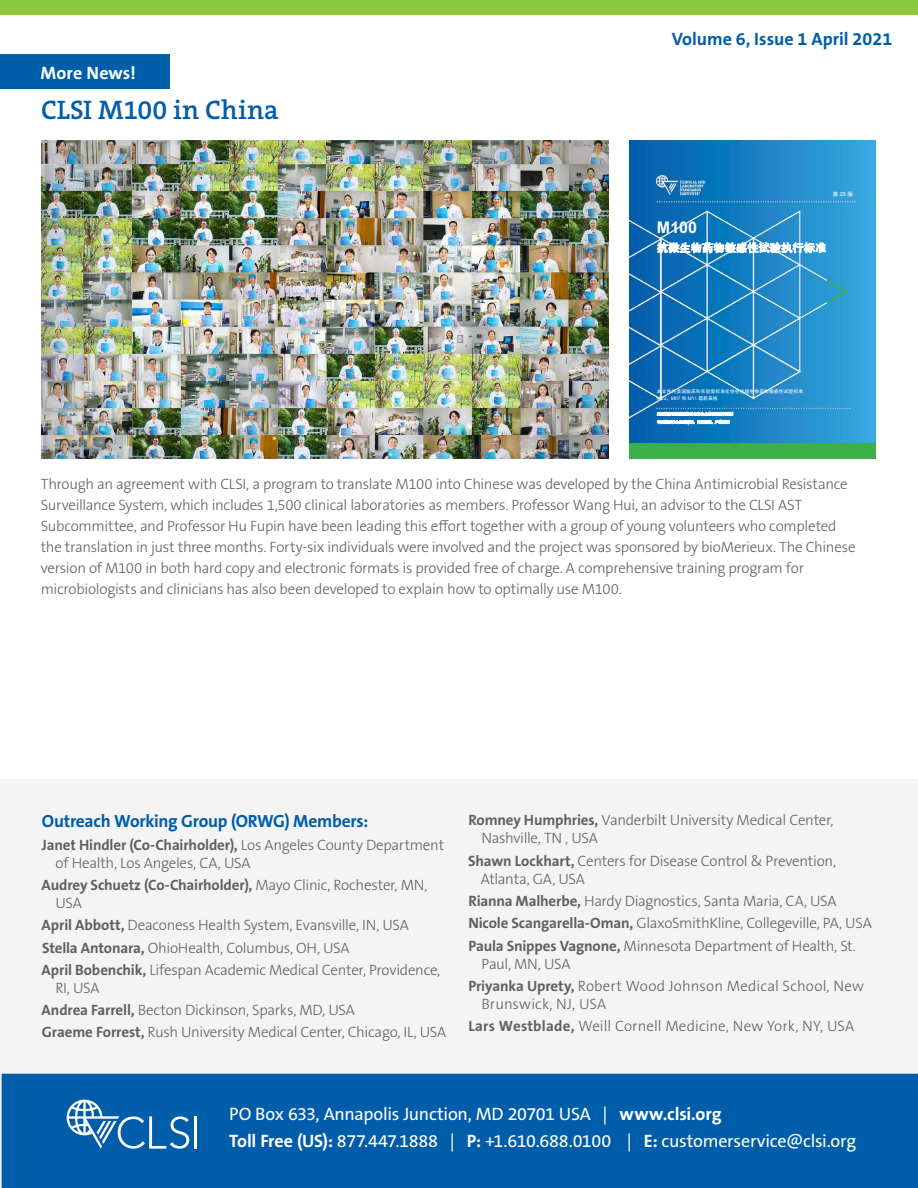
<style>
.page{position:relative;width:918px;height:1188px;background:#fff}
.page>*{position:absolute;margin:0;border:0;box-sizing:border-box;transform-origin:0 0}
.t1{font:600 27px "The Serif B W6";letter-spacing:.005em;color:#005daa}
.t2{font:18px/26.4px "The Sans B W5 Plain";letter-spacing:-.015em;color:#fff}
.t3{font:700 18px "The Sans B W7";color:#005daa}
.t4{font:700 18px "The Sans B W7";letter-spacing:.005em;color:#fff}
.t5{font:700 17.7px "The Sans B W7";letter-spacing:-.015em;color:#005daa}
.t6{font:700 16.05px "Arial";color:#fff}
.t7{font:300 15px/22.4px "The Sans B W3";letter-spacing:-.02em;color:#5f6062}
.t8{font:700 15px "The Sans B W7";letter-spacing:-.01em;color:#5f6062}
.t9{font:300 15px/22.4px "The Sans B W3";letter-spacing:.005em;color:#5f6062}
.t10{font:300 15px/22.4px "The Sans B W3";letter-spacing:.01em;color:#5f6062}
.t11{font:11.25px "FZHTJW GB1 0";letter-spacing:.005em;color:#fff}
.t12{font:5.7px "FZHTJW GB1 0";color:#fff}
.t13{font:4.8px "FZHTJW GB1 0";letter-spacing:.01em;color:#fff}
.t14{font:4.8px "Arial";color:#fff}
.t15{font:3.6px "FZHTJW GB1 0";color:#fff}
.s1{font-family:"Arial"}
.s2{font-family:"FZHTJW GB1 0"}
.s3{font-family:"The Sans B W3";font-weight:300}
.s4{font-family:"The Sans B W7";font-weight:700}
</style>
<div class="page">
<div style="left:0;top:0;width:918px;height:15px;background:#8dc63f"></div>
<div style="left:0;top:780px;width:918px;height:408px;background:#f4f4f4"></div>
<div style="left:2px;top:1074px;width:916px;height:114px;background:#005daa"></div>
<svg style="left:67px;top:1100px;width:122px;height:49px;background:#357fbb"></svg>
<hr style="left:194px;top:1116px;width:3px;height:33px;background:#fff">
<div style="left:0;top:55px;width:169px;height:34px;background:#005daa"></div>
<img style="left:41px;top:140px;width:568px;height:318px">
<img style="left:630px;top:140px;width:246px;height:318px">
<p class="t4" style="left:40px;top:61px;width:97px">More News!</p>
<h1 class="t1" style="left:41px;top:92px;width:239px">CLSI M100 in China</h1>
<p class="t3" style="left:672px;top:27px;width:222px">Volume 6, Issue 1 April 2021</p>
<p class="t12" style="left:833px;top:190px;width:22px">第<span class="s1">29</span>版</p>
<p class="t6" style="left:657px;top:217px;width:42px">M100</p>
<p class="t11" style="left:657px;top:242px;width:171px">抗微生物药物敏感性试验执行标准</p>
<p class="t13" style="left:657px;top:388px;width:148px">本文件为美国临床和实验室标准化协会抗微生物药物敏感性试验标准</p>
<p class="t14" style="left:657px;top:395px;width:64px">M02<span class="s2">、</span>M07 <span class="s2">和</span> M11 <span class="s2">最新表格</span>.</p>
<p class="t15" style="left:657px;top:420px;width:74px">中国药师协会组织编译，内部资料，严禁复制</p>
<p class="t15" style="left:657px;top:412px;width:78px">美国临床和实验室标准化协会全球适用资料增刊</p>
<p class="t7" style="left:41px;top:474px;width:816px;line-height:21px">Through an agreement with CLSI, a program to translate M100 into Chinese was developed by the China Antimicrobial Resistance Surveillance System, which includes 1,500 clinical laboratories as members. Professor Wang Hui, an advisor to the CLSI AST Subcommittee, and Professor Hu Fupin have been leading this effort together with a group of young volunteers who completed the translation in just three months. Forty-six individuals were involved and the project was sponsored by bioMerieux. The Chinese version of M100 in both hard copy and electronic formats is provided free of charge. A comprehensive training program for microbiologists and clinicians has also been developed to explain how to optimally use M100.</p>
<p class="t5" style="left:42px;top:810px;width:328px">Outreach Working Group (ORWG) Members:</p>
<p class="t8" style="left:42px;top:835px;width:404px">Janet Hindler (Co-Chairholder), <span class="s3">Los Angeles County Department</span></p>
<p class="t7" style="left:56px;top:851px;width:196px">of Health, Los Angeles, CA, USA</p>
<p class="t8" style="left:42px;top:875px;width:387px">Audrey Schuetz (Co-Chairholder), <span class="s3">Mayo Clinic, Rochester, MN,</span></p>
<p class="t7" style="left:42px;top:892px;width:400px;text-indent:14px">USA<br><span class="s4">April Abbott,</span> Deaconess Health System, Evansville, IN, USA <span class="s4">Stella Antonara,</span> OhioHealth, Columbus, OH, USA<br><span class="s4">April Bobenchik,</span> Lifespan Academic Medical Center, Providence,</p>
<p class="t7" style="left:42px;top:977px;width:406px;text-indent:14px">RI, USA<br><span class="s4">Andrea Farrell,</span> Becton Dickinson, Sparks, MD, USA<br><span class="s4">Graeme Forrest,</span> Rush University Medical Center, Chicago, IL, USA</p>
<p class="t7" style="left:481px;top:811px;width:354px;line-height:18px;text-indent:-13px"><span class="s4">Romney Humphries,</span> Vanderbilt University Medical Center,<br>Nashville, TN , USA</p>
<p class="t7" style="left:481px;top:852px;width:357px;line-height:18px;text-indent:-13px"><span class="s4">Shawn Lockhart,</span> Centers for Disease Control &amp; Prevention,<br>Atlanta, GA, USA</p>
<p class="t7" style="left:468px;top:890px;width:405px"><span class="s4">Rianna Malherbe,</span> Hardy Diagnostics, Santa Maria, CA, USA<br><span class="s4">Nicole Scangarella-Oman,</span> GlaxoSmithKline, Collegeville, PA, USA<br><span class="s4">Paula Snippes Vagnone,</span> Minnesota Department of Health, St.</p>
<p class="t10" style="left:468px;top:952px;width:397px;text-indent:13px">Paul, MN, USA<br><span class="s4">Priyanka Uprety,</span> Robert Wood Johnson Medical School, New</p>
<p class="t9" style="left:468px;top:993px;width:388px;text-indent:13px">Brunswick, NJ, USA<br><span class="s4">Lars Westblade,</span> Weill Cornell Medicine, New York, NY, USA</p>
<p class="t2" style="left:229px;top:1101px;width:628px">PO Box 633, Annapolis Junction, MD 20701 USA | <span class="s4">www.clsi.org<br>Toll Free (US):</span> 877.447.1888 | <span class="s4">P:</span> +1.610.688.0100 | <span class="s4">E:</span> customerservice@clsi.org</p>
</div>
